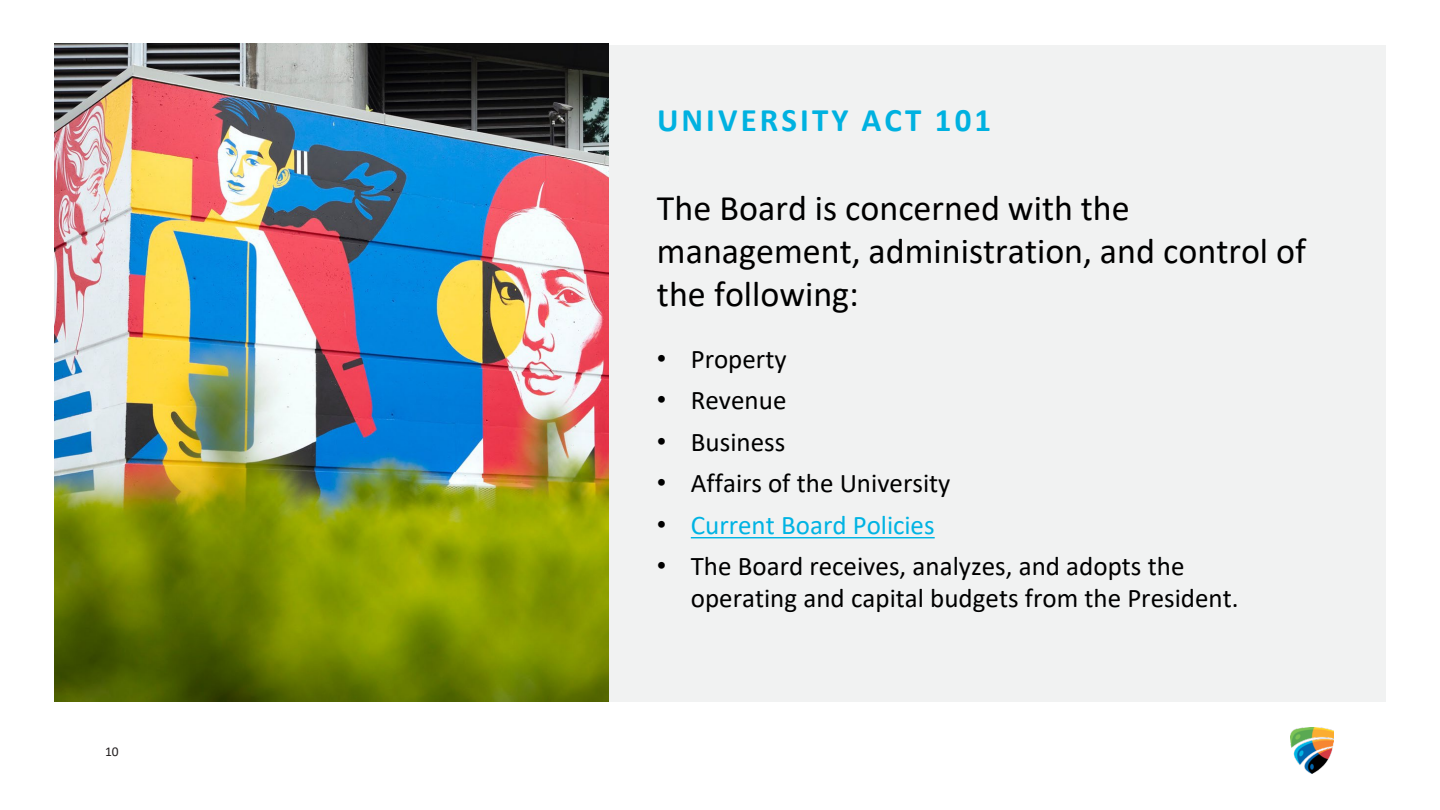
<style>
.page{position:relative;width:1440px;height:810px;background:#fff}
.page>*{position:absolute;margin:0;border:0;box-sizing:border-box;transform-origin:0 0}
.t1{font:36px/43.2px "Calibri";color:#000}
.t2{font:700 33px "Calibri";letter-spacing:.095em;color:#00b1e0}
.t3{font:27px/32.4px "Calibri";color:#000}
.t4{font:27px "Calibri";color:#00b3e3}
.t5{font:13.5px "Calibri";color:#231f20}
.s1{font-family:"Arial"}
.s2{font-family:"Arial";color:#000}
</style>
<div class="page">
<div style="left:54px;top:45px;width:1332px;height:657px;background:#f1f2f2"></div>
<img style="left:1290px;top:728px;width:43px;height:45px">
<svg style="left:691px;top:537px;width:244px;height:1px"></svg>
<img style="left:54px;top:44px;width:555px;height:658px">
<p class="t5" style="left:105px;top:742px;width:15px">10</p>
<p class="t2" style="left:657px;top:96px;width:336px">UNIVERSITY ACT 101</p>
<p class="t1" style="left:657px;top:185px;width:651px">The Board is concerned with the management, administration, and control of the following:</p>
<p class="t3" style="left:657px;top:342px;width:131px"><span class="s1">•</span> Property</p>
<p class="t3" style="left:657px;top:384px;width:131px"><span class="s1">•</span> Revenue</p>
<p class="t3" style="left:657px;top:425px;width:130px"><span class="s1">•</span> Business</p>
<p class="t3" style="left:657px;top:466px;width:295px"><span class="s1">•</span> Affairs of the University</p>
<p class="t4" style="left:657px;top:506px;width:279px"><span class="s2">•</span> Current Board Policies</p>
<p class="t3" style="left:691px;top:549px;width:549px;text-indent:-34px"><span class="s1">•</span> The Board receives, analyzes, and adopts the operating and capital budgets from the President.</p>
</div>
